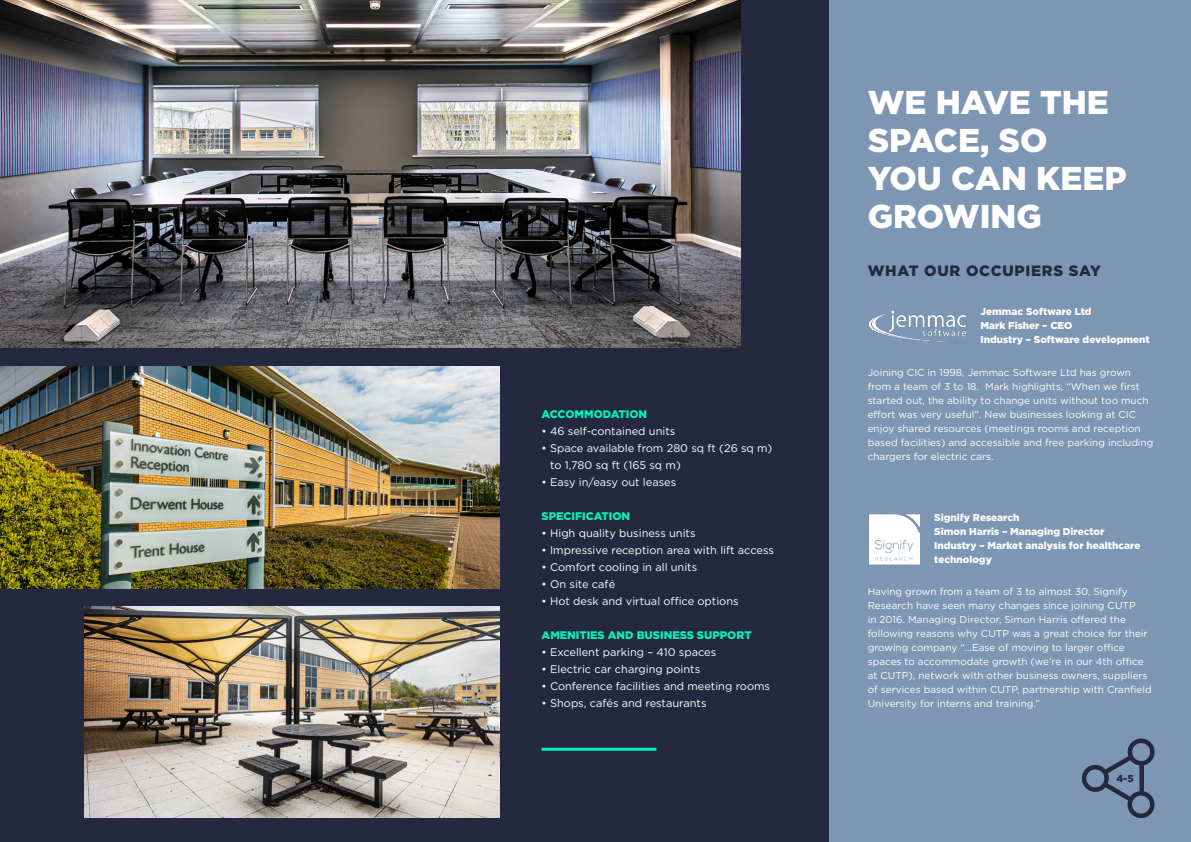
<style>
.page{position:relative;width:1191px;height:842px;background:#fff}
.page>*{position:absolute;margin:0;border:0;box-sizing:border-box;transform-origin:0 0}
.t1{font:900 33px/38px "Gotham";color:#fff}
.t2{font:900 15px "Gotham";letter-spacing:.05em;color:#242940}
.t3{font:11px/17px "Gotham";color:#fff}
.t4{font:900 11px "Gotham";color:#05f0bf}
.t5{font:10px/14px "Gotham";color:#fff}
.t6{font:900 10px/14px "Gotham";color:#fff}
.t7{font:900 10px "Gotham";color:#242940}
</style>
<div class="page">
<div style="left:0;top:0;width:850px;height:842px;background:#242940"></div>
<div style="left:829px;top:0;width:362px;height:842px;background:#7d96b3"></div>
<img style="left:868px;top:310px;width:98px;height:32px">
<img style="left:868px;top:514px;width:51px;height:51px">
<svg style="left:1081px;top:738px;width:74px;height:80px"></svg>
<img style="left:0;top:0;width:740px;height:348px">
<img style="left:0;top:367px;width:500px;height:222px">
<img style="left:84px;top:607px;width:416px;height:211px">
<hr style="left:541px;top:748px;width:115px;height:3px;background:#05f0bf">
<p class="t4" style="left:541px;top:408px;width:107px">ACCOMMODATION</p>
<p class="t3" style="left:541px;top:423px;width:135px">• 46 self-contained units</p>
<p class="t3" style="left:550px;top:440px;width:224px;text-indent:-9px">• Space available from 280 sq ft (26 sq m) to 1,780 sq ft (165 sq m)</p>
<p class="t3" style="left:541px;top:474px;width:136px">• Easy in/easy out leases</p>
<p class="t4" style="left:541px;top:510px;width:90px">SPECIFICATION</p>
<p class="t3" style="left:541px;top:525px;width:155px">• High quality business units</p>
<p class="t3" style="left:541px;top:542px;width:234px">• Impressive reception area with lift access</p>
<p class="t3" style="left:541px;top:559px;width:157px">• Comfort cooling in all units</p>
<p class="t3" style="left:541px;top:576px;width:75px">• On site café</p>
<p class="t3" style="left:541px;top:593px;width:199px">• Hot desk and virtual office options</p>
<p class="t4" style="left:541px;top:629px;width:211px">AMENITIES AND BUSINESS SUPPORT</p>
<p class="t3" style="left:541px;top:644px;width:176px">• Excellent parking – 410 spaces</p>
<p class="t3" style="left:541px;top:661px;width:160px">• Electric car charging points</p>
<p class="t3" style="left:541px;top:678px;width:230px">• Conference facilities and meeting rooms</p>
<p class="t3" style="left:541px;top:695px;width:166px">• Shops, cafés and restaurants</p>
<h1 class="t1" style="left:867px;top:82px;width:260px">WE HAVE THE<br>SPACE, SO<br>YOU CAN KEEP<br>GROWING</h1>
<h2 class="t2" style="left:867px;top:262px;width:235px">WHAT OUR OCCUPIERS SAY</h2>
<p class="t6" style="left:980px;top:304px;width:171px">Jemmac Software Ltd<br>Mark Fisher – CEO<br>Industry – Software development</p>
<p class="t5" style="left:867px;top:365px;width:287px">Joining CIC in 1998, Jemmac Software Ltd has grown from a team of 3 to 18. Mark highlights, “When we first started out, the ability to change units without too much effort was very useful”. New businesses looking at CIC enjoy shared resources (meetings rooms and reception based facilities) and accessible and free parking including chargers for electric cars.</p>
<p class="t6" style="left:934px;top:510px;width:208px">Signify Research<br>Simon Harris – Managing Director<br>Industry – Market analysis for healthcare technology</p>
<p class="t5" style="left:867px;top:584px;width:285px">Having grown from a team of 3 to almost 30, Signify Research have seen many changes since joining CUTP<br>in 2016. Managing Director, Simon Harris offered the following reasons why CUTP was a great choice for their growing company “...Ease of moving to larger office spaces to accommodate growth (we’re in our 4th office at CUTP), network with other business owners, suppliers of services based within CUTP, partnership with Cranfield University for interns and training.”</p>
<p class="t7" style="left:1116px;top:773px;width:19px">4-5</p>
</div>
